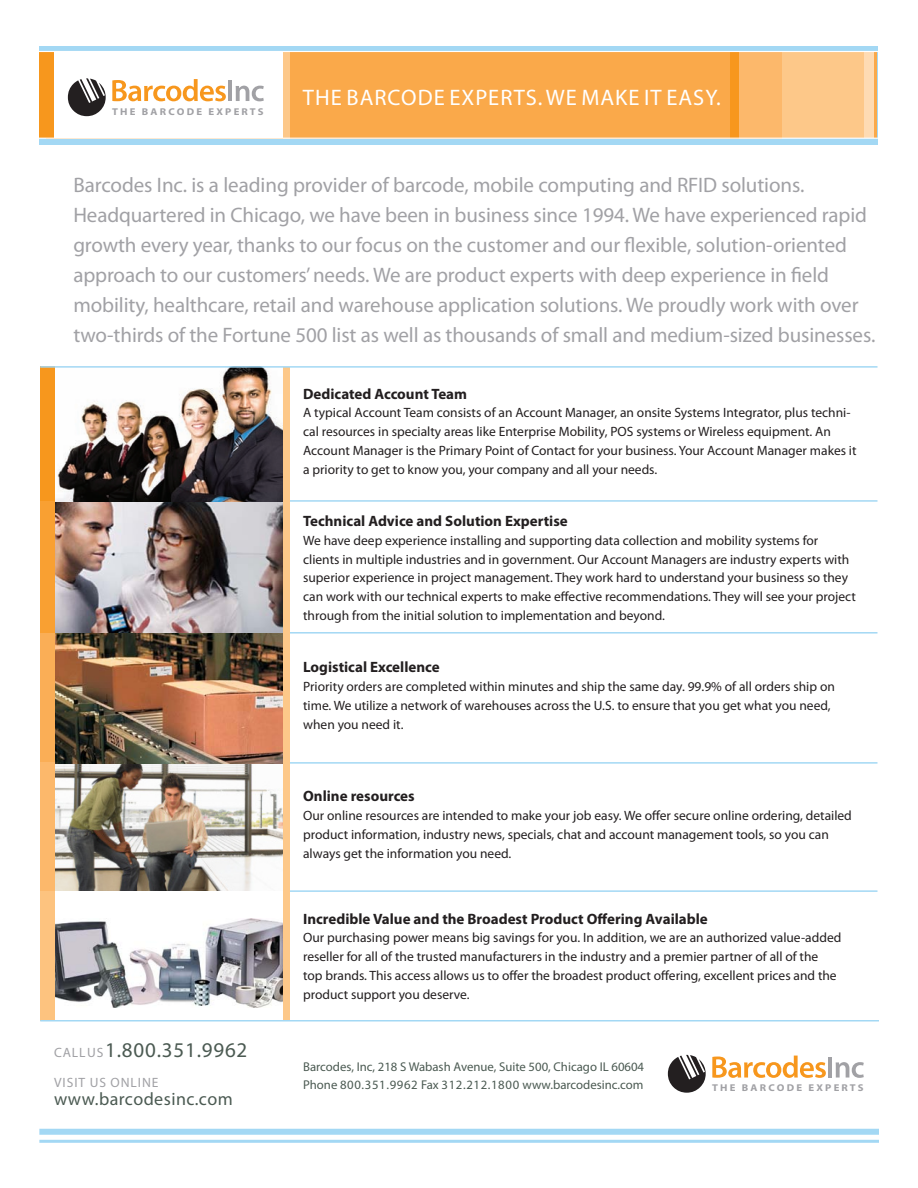
<style>
.page{position:relative;width:918px;height:1188px;background:#fff}
.page>*{position:absolute;margin:0;border:0;box-sizing:border-box;transform-origin:0 0}
.t1{font:22.5px "Myriad Pro";letter-spacing:.045em;color:#fff}
.t2{font:21px/30px "Myriad Pro";letter-spacing:-.005em;color:#a1a1a5}
.t3{font:21px "Myriad Pro";letter-spacing:.04em;color:#4b5a52}
.t4{font:18px "Myriad Pro";letter-spacing:.025em;color:#4b5a52}
.t5{font:700 15px "Myriad Pro";color:#231f20}
.t6{font:13.5px/18.8px "Myriad Pro";color:#231f20}
.t7{font:13.5px "Myriad Pro";letter-spacing:.07em;color:#a1a1a5}
.TOC_Head{font:12.75px/18px "Myriad Pro";color:#4b5a52}
.t8{font:700 9.9px "Myriad Pro";color:#a1a1a5;scale:1.08 1}
.s1{font-size:13.5px;color:#a1a1a5}
</style>
<div class="page">
<img style="left:55px;top:368px;width:228px;height:523px">
<img style="left:55px;top:919px;width:228px;height:88px">
<hr style="left:287px;top:890px;width:590px;height:2px;background:#a3d8f4">
<hr style="left:287px;top:762px;width:590px;height:2px;background:#a3d8f4">
<hr style="left:287px;top:632px;width:590px;height:2px;background:#a3d8f4">
<hr style="left:287px;top:500px;width:590px;height:2px;background:#a3d8f4">
<div style="left:40px;top:762px;width:15px;height:130px;background:#fcb86b"></div>
<div style="left:40px;top:632px;width:15px;height:130px;background:#faae56"></div>
<div style="left:39px;top:46px;width:839px;height:98px;background:#a3d8f4"></div>
<div style="left:46px;top:52px;width:692px;height:86px;background:#faa94a"></div>
<div style="left:53px;top:52px;width:231px;height:86px;background:#fff"></div>
<div style="left:39px;top:51px;width:15px;height:87px;background:#f7971d"></div>
<div style="left:283px;top:52px;width:7px;height:86px;background:#fdc889"></div>
<div style="left:772px;top:51px;width:105px;height:87px;background:#fdc889"></div>
<div style="left:730px;top:52px;width:11px;height:86px;background:#f7971d"></div>
<div style="left:739px;top:52px;width:43px;height:86px;background:#fcb86b"></div>
<div style="left:864px;top:51px;width:13px;height:87px;background:#fedbb3"></div>
<hr style="left:39px;top:1140px;width:840px;height:3px;background:#a3d8f4">
<div style="left:39px;top:1129px;width:840px;height:6px;background:#a3d8f4"></div>
<svg style="left:874px;top:52px;width:4px;height:86px"></svg>
<hr style="left:35px;top:51px;width:853px;height:1px;background:#fff">
<div style="left:40px;top:501px;width:15px;height:132px;background:#f9a032"></div>
<div style="left:40px;top:891px;width:15px;height:130px;background:#fdc37f"></div>
<div style="left:40px;top:367px;width:15px;height:134px;background:#f7971d"></div>
<div style="left:283px;top:367px;width:7px;height:654px;background:#fdc889"></div>
<hr style="left:40px;top:366px;width:838px;height:2px;background:#a3d8f4">
<hr style="left:40px;top:1020px;width:839px;height:2px;background:#a3d8f4">
<hr style="left:29px;top:138px;width:853px;height:1px;background:#fff">
<svg style="left:712px;top:1056px;width:114px;height:22px"></svg>
<hr style="left:828px;top:1057px;width:4px;height:21px;background:#a1a1a5">
<svg style="left:836px;top:1062px;width:28px;height:16px"></svg>
<svg style="left:668px;top:1055px;width:38px;height:38px"></svg>
<svg style="left:112px;top:79px;width:114px;height:22px"></svg>
<hr style="left:228px;top:80px;width:4px;height:21px;background:#a1a1a5">
<svg style="left:236px;top:86px;width:28px;height:15px"></svg>
<svg style="left:68px;top:78px;width:38px;height:38px"></svg>
<p class="t8" style="left:112px;top:105px;width:142px">T H E B A R C O D E E X P E R T S</p>
<p class="t1" style="left:303px;top:85px;width:377px">Thebarcodeexperts. we makeit easy</p>
<p class="t1" style="left:716px;top:85px;width:6px">.</p>
<p class="t2" style="left:73px;top:170px;width:804px">Barcodes Inc. is a leading provider of barcode, mobile computing and RFID solutions.<br>Headquartered in Chicago, we have been in business since 1994. We have experienced rapid growth every year, thanks to our focus on the customer and our flexible, solution-oriented approach to our customers’ needs. We are product experts with deep experience in field mobility, healthcare, retail and warehouse application solutions. We proudly work with over two-thirds of the Fortune 500 list as well as thousands of small and medium-sized businesses.</p>
<p class="t5" style="left:303px;top:385px;width:165px">Dedicated Account Team</p>
<p class="t6" style="left:303px;top:404px;width:555px">A typical Account Team consists of an Account Manager, an onsite Systems Integrator, plus techni&shy;cal resources in specialty areas like Enterprise Mobility, POS systems or Wireless equipment. An Account Manager is the Primary Point of Contact for your business. Your Account Manager makes it a priority to get to know you, your company and all your needs.</p>
<p class="t5" style="left:303px;top:513px;width:266px">Technical Advice and Solution Expertise</p>
<p class="t6" style="left:303px;top:531px;width:554px">We have deep experience installing and supporting data collection and mobility systems for clients in multiple industries and in government. Our Account Managers are industry experts with superior experience in project management. They work hard to understand your business so they can work with our technical experts to make effective recommendations. They will see your project through from the initial solution to implementation and beyond.</p>
<p class="t5" style="left:303px;top:659px;width:138px">Logistical Excellence</p>
<p class="t6" style="left:303px;top:677px;width:533px">Priority orders are completed within minutes and ship the same day. 99.9% of all orders ship on time. We utilize a network of warehouses across the U.S. to ensure that you get what you need, when you need it.</p>
<p class="t5" style="left:303px;top:788px;width:113px">Online resources</p>
<p class="t6" style="left:303px;top:806px;width:550px">Our online resources are intended to make your job easy. We offer secure online ordering, detailed product information, industry news, specials, chat and account management tools, so you can always get the information you need.</p>
<p class="t7" style="left:54px;top:1045px;width:9px">call</p>
<p class="t3" style="left:87px;top:1039px;width:162px"><span class="s1">us</span> 1.800.351.9962</p>
<p class="t7" style="left:54px;top:1075px;width:15px">visit</p>
<p class="t7" style="left:90px;top:1075px;width:69px">us online</p>
<p class="t4" style="left:54px;top:1089px;width:180px">www.barcodesinc.com</p>
<p class="t5" style="left:303px;top:910px;width:406px">Incredible Value and the Broadest Product Offering Available</p>
<p class="t6" style="left:303px;top:929px;width:540px">Our purchasing power means big savings for you. In addition, we are an authorized value-added reseller for all of the trusted manufacturers in the industry and a premier partner of all of the<br>top brands. This access allows us to offer the broadest product offering, excellent prices and the product support you deserve.</p>
<p class="TOC_Head" style="left:303px;top:1058px;width:343px">Barcodes, Inc, 218 S Wabash Avenue, Suite 500, Chicago IL 60604<br>Phone 800.351.9962 Fax 312.212.1800 www.barcodesinc.com</p>
<p class="t8" style="left:712px;top:1082px;width:142px">T H E B A R C O D E E X P E R T S</p>
</div>
